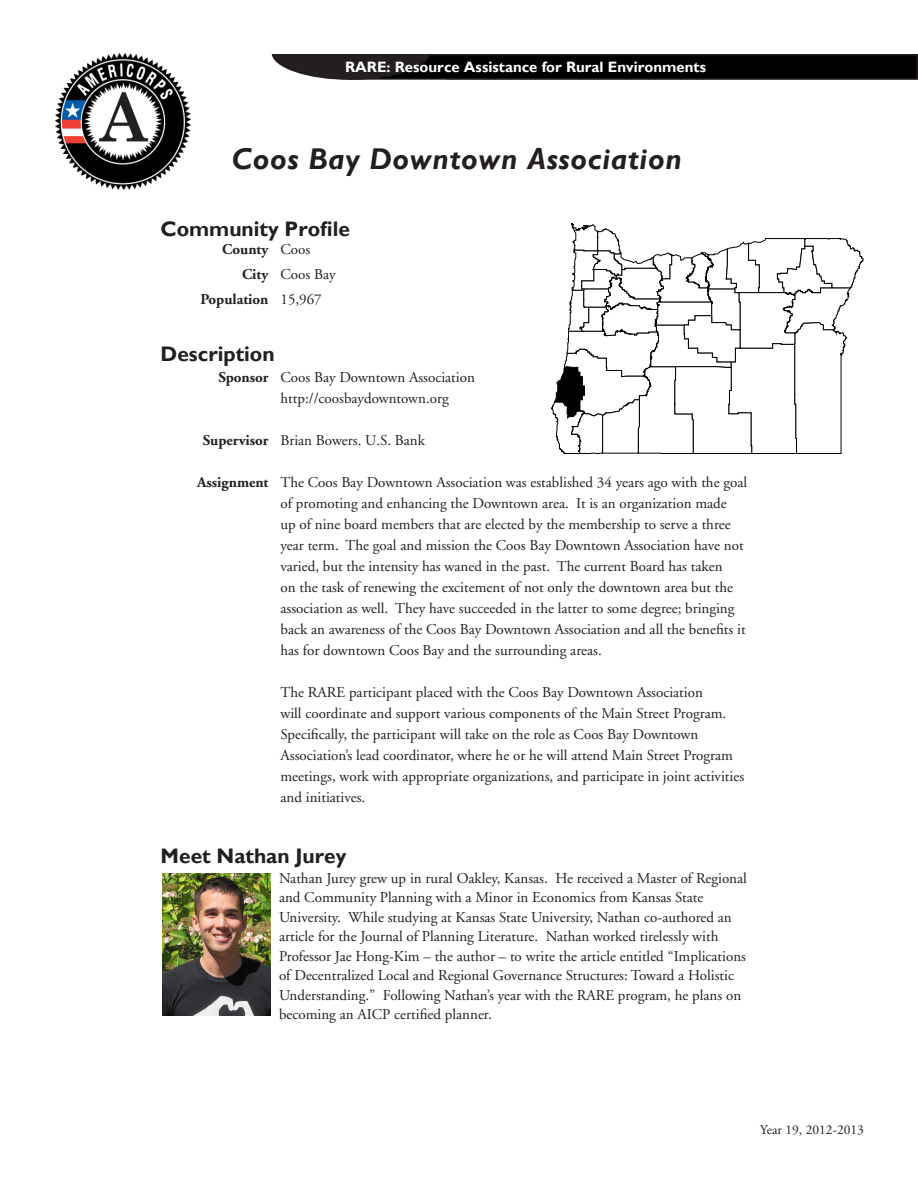
<style>
.page{position:relative;width:918px;height:1188px;background:#fff}
.page>*{position:absolute;margin:0;border:0;box-sizing:border-box;transform-origin:0 0}
.t1{font:italic 700 30px "Gill Sans";letter-spacing:.02em;color:#231f20}
.t2{font:700 21px "Gill Sans";color:#231f20}
.t3{font:15px/21px "Adobe Garamond";color:#231f20}
.t4{font:700 15px "Gill Sans";color:#fff}
.t5{font:700 15px "Adobe Garamond";color:#231f20}
.t6{font:13.5px "Adobe Garamond";color:#231f20}
.s1{font-weight:400}
.s2{font-weight:700}
</style>
<div class="page">
<div style="left:348px;top:55px;width:569px;height:24px;background:#000"></div>
<div style="left:347px;top:54px;width:571px;height:26px;border:2px solid #231f20"></div>
<div style="left:272px;top:26px;width:157px;height:53px;background:#231f20;border-radius:50%"></div>
<div style="left:240px;top:16px;width:204px;height:38px;background:#fff"></div>
<img style="left:55px;top:54px;width:136px;height:136px">
<svg style="left:552px;top:223px;width:311px;height:231px"></svg>
<img style="left:162px;top:873px;width:109px;height:143px">
<p class="t4" style="left:345px;top:58px;width:363px">RARE: Resource Assistance for Rural Environments</p>
<p class="t1" style="left:231px;top:141px;width:452px">Coos Bay Downtown Association</p>
<p class="t2" style="left:160px;top:217px;width:191px">Community Profile</p>
<p class="t5" style="left:222px;top:241px;width:90px">County <span class="s1">Coos</span></p>
<p class="t3" style="left:242px;top:264px;width:95px"><span class="s2">City</span> Coos Bay</p>
<p class="t5" style="left:200px;top:291px;width:123px">Population <span class="s1">15,967</span></p>
<p class="t2" style="left:160px;top:342px;width:116px">Description</p>
<p class="t3" style="left:218px;top:367px;width:258px"><span class="s2">Sponsor</span> Coos Bay Downtown Association</p>
<p class="t3" style="left:280px;top:388px;width:170px">http://coosbaydowntown.org</p>
<p class="t3" style="left:203px;top:430px;width:224px"><span class="s2">Supervisor</span> Brian Bowers. U.S. Bank</p>
<p class="t3" style="left:280px;top:472px;width:468px;text-indent:-83px"><span class="s2">Assignment</span> The Coos Bay Downtown Association was established 34 years ago with the goal of promoting and enhancing the Downtown area. It is an organization made<br>up of nine board members that are elected by the membership to serve a three year term. The goal and mission the Coos Bay Downtown Association have not varied, but the intensity has waned in the past. The current Board has taken<br>on the task of renewing the excitement of not only the downtown area but the association as well. They have succeeded in the latter to some degree; bringing back an awareness of the Coos Bay Downtown Association and all the benefits it has for downtown Coos Bay and the surrounding areas.</p>
<p class="t3" style="left:280px;top:682px;width:465px">The RARE participant placed with the Coos Bay Downtown Association<br>will coordinate and support various components of the Main Street Program.<br>Specifically, the participant will take on the role as Coos Bay Downtown Association’s lead coordinator, where he or he will attend Main Street Program meetings, work with appropriate organizations, and participate in joint activities and initiatives.</p>
<p class="t2" style="left:160px;top:844px;width:187px">Meet Nathan Jurey</p>
<p class="t3" style="left:279px;top:869px;width:469px;line-height:19.5px">Nathan Jurey grew up in rural Oakley, Kansas. He received a Master of Regional and Community Planning with a Minor in Economics from Kansas State University. While studying at Kansas State University, Nathan co-authored an article for the Journal of Planning Literature. Nathan worked tirelessly with Professor Jae Hong-Kim – the author – to write the article entitled “Implications of Decentralized Local and Regional Governance Structures: Toward a Holistic Understanding.” Following Nathan’s year with the RARE program, he plans on becoming an AICP certified planner.</p>
<p class="t6" style="left:760px;top:1123px;width:105px">Year 19, 2012-2013</p>
</div>
